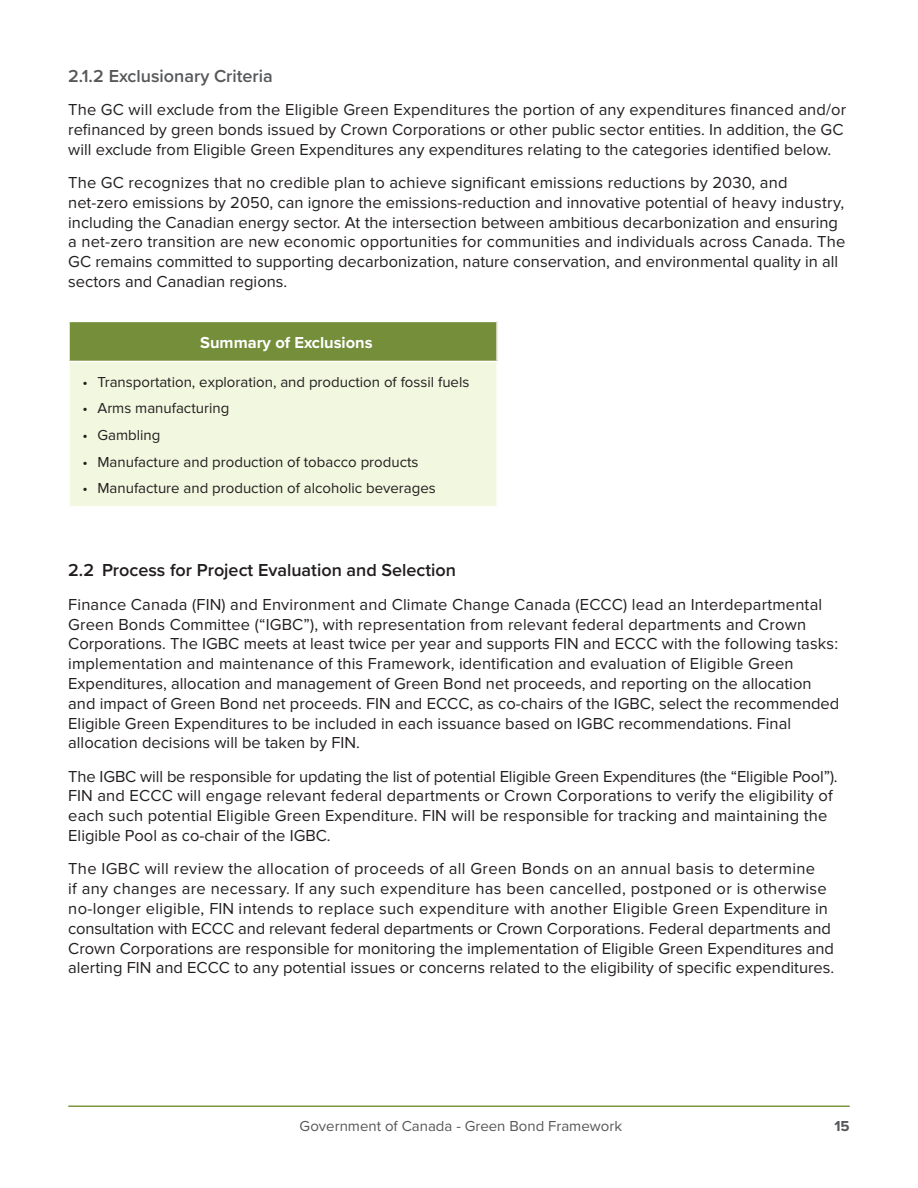
<style>
.page{position:relative;width:918px;height:1188px;background:#fff}
.page>*{position:absolute;margin:0;border:0;box-sizing:border-box;transform-origin:0 0}
.t1{font:600 18px "Proxima Nova";color:#211d1f}
.t2{font:600 18px "Proxima Nova";color:#57585a}
.t3{font:16.5px/19.8px "Proxima Nova";color:#231f20}
.t4{font:700 16.5px "Proxima Nova";color:#fff}
.t5{font:15px "Proxima Nova";color:#231f20}
.t6{font:15px "Proxima Nova";color:#57585a}
.t7{font:700 15px "Proxima Nova";color:#57585a}
</style>
<div class="page">
<hr style="left:68px;top:1106px;width:782px;height:1px;background:#7b963e">
<div style="left:69px;top:321px;width:428px;height:40px;background:#748e3a"></div>
<div style="left:69px;top:361px;width:428px;height:146px;background:#f2f7df"></div>
<hr style="left:68px;top:321px;width:430px;height:1px;background:#fff">
<hr style="left:68px;top:322px;width:2px;height:39px;background:#fff">
<hr style="left:496px;top:322px;width:2px;height:39px;background:#fff">
<hr style="left:68px;top:361px;width:430px;height:1px;background:#fff">
<hr style="left:68px;top:362px;width:2px;height:144px;background:#fff">
<hr style="left:496px;top:362px;width:2px;height:144px;background:#fff">
<hr style="left:68px;top:506px;width:430px;height:2px;background:#fff">
<p class="t2" style="left:68px;top:62px;width:206px">2.1.2 Exclusionary Criteria</p>
<p class="t3" style="left:68px;top:100px;width:780px">The GC will exclude from the Eligible Green Expenditures the portion of any expenditures financed and/or refinanced by green bonds issued by Crown Corporations or other public sector entities. In addition, the GC will exclude from Eligible Green Expenditures any expenditures relating to the categories identified below.</p>
<p class="t3" style="left:68px;top:173px;width:779px">The GC recognizes that no credible plan to achieve significant emissions reductions by 2030, and net-zero emissions by 2050, can ignore the emissions-reduction and innovative potential of heavy industry, including the Canadian energy sector. At the intersection between ambitious decarbonization and ensuring a net-zero transition are new economic opportunities for communities and individuals across Canada. The GC remains committed to supporting decarbonization, nature conservation, and environmental quality in all sectors and Canadian regions.</p>
<p class="t4" style="left:200px;top:333px;width:174px">Summary of Exclusions</p>
<p class="t5" style="left:82px;top:373px;width:388px">• Transportation, exploration, and production of fossil fuels</p>
<p class="t5" style="left:82px;top:400px;width:148px">• Arms manufacturing</p>
<p class="t5" style="left:82px;top:426px;width:79px">• Gambling</p>
<p class="t5" style="left:82px;top:453px;width:338px">• Manufacture and production of tobacco products</p>
<p class="t5" style="left:82px;top:480px;width:355px">• Manufacture and production of alcoholic beverages</p>
<p class="t1" style="left:68px;top:557px;width:389px">2.2 Process for Project Evaluation and Selection</p>
<p class="t3" style="left:68px;top:595px;width:773px">Finance Canada (FIN) and Environment and Climate Change Canada (ECCC) lead an Interdepartmental Green Bonds Committee (“IGBC”), with representation from relevant federal departments and Crown Corporations. The IGBC meets at least twice per year and supports FIN and ECCC with the following tasks: implementation and maintenance of this Framework, identification and evaluation of Eligible Green Expenditures, allocation and management of Green Bond net proceeds, and reporting on the allocation and impact of Green Bond net proceeds. FIN and ECCC, as co-chairs of the IGBC, select the recommended Eligible Green Expenditures to be included in each issuance based on IGBC recommendations. Final allocation decisions will be taken by FIN.</p>
<p class="t3" style="left:68px;top:767px;width:771px">The IGBC will be responsible for updating the list of potential Eligible Green Expenditures (the “Eligible Pool”).<br>FIN and ECCC will engage relevant federal departments or Crown Corporations to verify the eligibility of each such potential Eligible Green Expenditure. FIN will be responsible for tracking and maintaining the Eligible Pool as co-chair of the IGBC.</p>
<p class="t3" style="left:68px;top:860px;width:768px">The IGBC will review the allocation of proceeds of all Green Bonds on an annual basis to determine<br>if any changes are necessary. If any such expenditure has been cancelled, postponed or is otherwise no-longer eligible, FIN intends to replace such expenditure with another Eligible Green Expenditure in consultation with ECCC and relevant federal departments or Crown Corporations. Federal departments and Crown Corporations are responsible for monitoring the implementation of Eligible Green Expenditures and alerting FIN and ECCC to any potential issues or concerns related to the eligibility of specific expenditures.</p>
<p class="t6" style="left:300px;top:1117px;width:324px">Government of Canada - Green Bond Framework</p>
<p class="t7" style="left:834px;top:1117px;width:17px">15</p>
</div>
